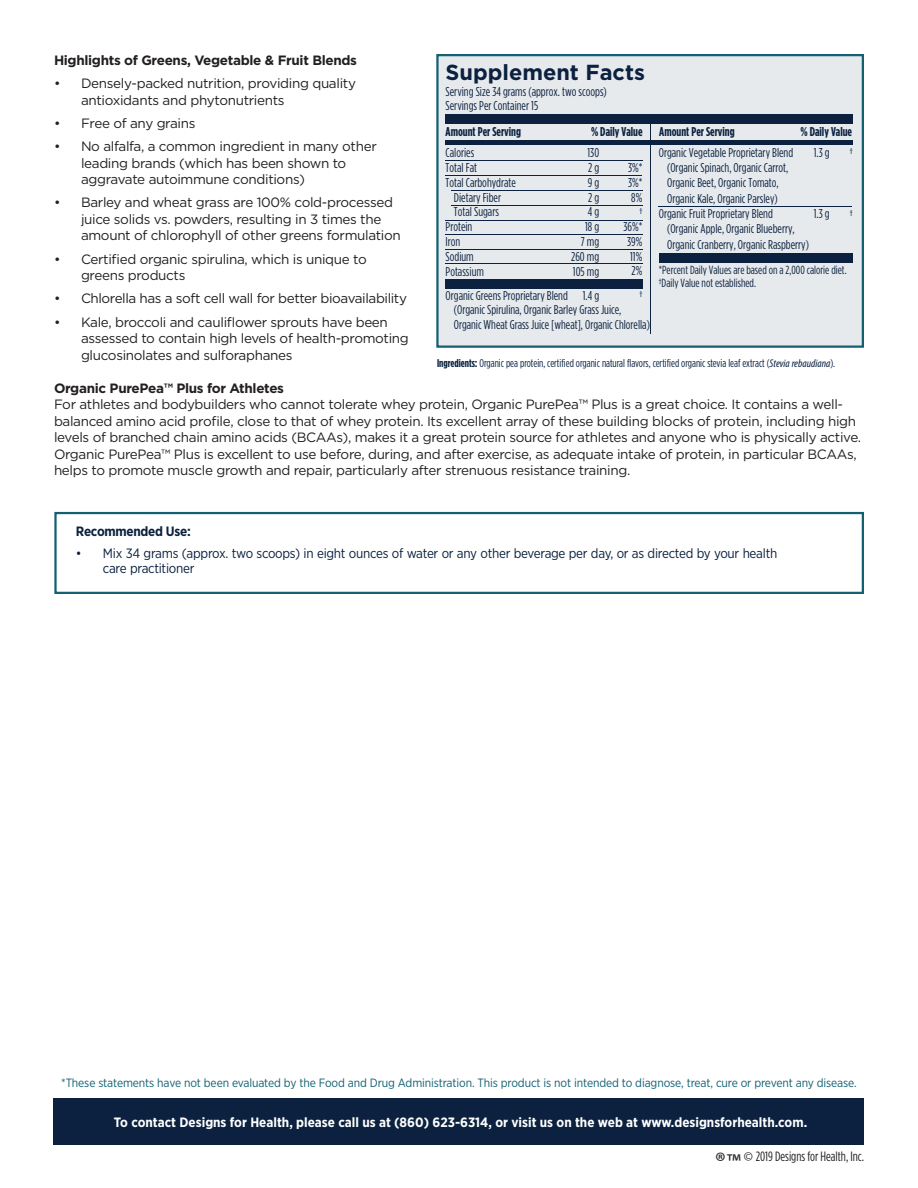
<style>
.page{position:relative;width:918px;height:1188px;background:#fff}
.page>*{position:absolute;margin:0;border:0;box-sizing:border-box;transform-origin:0 0}
.t1{font:700 21.75px "Gotham";color:#0b213f}
.t2{font:13.5px/16.5px "Gotham";letter-spacing:-.025em;color:#231f20}
.t3{font:13.5px/15px "Gotham Narrow";letter-spacing:-.02em;color:#0b213f}
.t4{font:700 13.5px "Gotham Narrow";color:#fff}
.t5{font:700 13.5px "Gotham";letter-spacing:-.025em;color:#231f20}
.t6{font:13.5px "Gotham Condensed";color:#231f20}
.t7{font:700 13.5px "Gotham Narrow";letter-spacing:-.02em;color:#0b213f}
.t8{font:12.75px/14.9px "Gotham Condensed";color:#0b213f}
.t9{font:700 12.75px "Gotham Condensed";color:#0b213f}
.t10{font:12px "Gotham Narrow";letter-spacing:-.01em;color:#136072}
.t11{font:11.85px/12.8px "Gotham Condensed";color:#0b213f}
.t12{font:11.25px "Gotham Condensed";color:#0b213f}
.s1{font-weight:700}
.s2{font-family:"Myriad Pro";font-style:italic;font-stretch:condensed}
.s3{font-family:"Myriad Pro";font-size:25.5px}
.s4{font-family:"Myriad Pro";font-size:23.25px}
.s5{font-family:"Myriad Pro"}
</style>
<div class="page">
<div style="left:54px;top:1098px;width:810px;height:47px;background:#0b213f"></div>
<div style="left:54px;top:512px;width:810px;height:82px;border:2px solid #136072"></div>
<div style="left:436px;top:54px;width:428px;height:294px;background:#e7eaed;border:2px solid #136072"></div>
<div style="left:446px;top:115px;width:407px;height:9px;background:#0b213f"></div>
<div style="left:446px;top:140px;width:407px;height:5px;background:#0b213f"></div>
<hr style="left:446px;top:160px;width:197px;height:1px;background:#0b213f">
<hr style="left:446px;top:220px;width:197px;height:1px;background:#0b213f">
<hr style="left:446px;top:234px;width:197px;height:1px;background:#0b213f">
<div style="left:446px;top:279px;width:197px;height:9px;background:#0b213f"></div>
<hr style="left:446px;top:175px;width:196px;height:1px;background:#0b213f">
<hr style="left:446px;top:249px;width:197px;height:1px;background:#0b213f">
<hr style="left:446px;top:264px;width:197px;height:1px;background:#0b213f">
<hr style="left:451px;top:190px;width:191px;height:1px;background:#0b213f">
<hr style="left:451px;top:205px;width:191px;height:1px;background:#0b213f">
<hr style="left:650px;top:119px;width:1px;height:214px;background:#0b213f">
<div style="left:660px;top:253px;width:193px;height:10px;background:#0b213f"></div>
<hr style="left:659px;top:206px;width:193px;height:1px;background:#0b213f">
<p class="t5" style="left:54px;top:51px;width:305px">Highlights of Greens, Vegetable &amp; Fruit Blends</p>
<p class="t2" style="left:81px;top:75px;width:276px;text-indent:-27px">• Densely-packed nutrition, providing quality antioxidants and phytonutrients</p>
<p class="t2" style="left:54px;top:114px;width:143px">• Free of any grains</p>
<p class="t2" style="left:81px;top:138px;width:297px;text-indent:-27px">• No alfalfa, a common ingredient in many other leading brands (which has been shown to aggravate autoimmune conditions)</p>
<p class="t2" style="left:81px;top:194px;width:321px;text-indent:-27px">• Barley and wheat grass are 100% cold-processed juice solids vs. powders, resulting in 3 times the amount of chlorophyll of other greens formulation</p>
<p class="t2" style="left:81px;top:250px;width:287px;text-indent:-27px">• Certified organic spirulina, which is unique to greens products</p>
<p class="t2" style="left:54px;top:290px;width:355px">• Chlorella has a soft cell wall for better bioavailability</p>
<p class="t2" style="left:81px;top:313px;width:329px;text-indent:-27px">• Kale, broccoli and cauliflower sprouts have been assessed to contain high levels of health-promoting glucosinolates and sulforaphanes</p>
<p class="t5" style="left:54px;top:379px;width:232px">Organic PurePea™ Plus for Athletes</p>
<p class="t2" style="left:54px;top:396px;width:809px">For athletes and bodybuilders who cannot tolerate whey protein, Organic PurePea™ Plus is a great choice. It contains a well&shy;balanced amino acid profile, close to that of whey protein. Its excellent array of these building blocks of protein, including high levels of branched chain amino acids (BCAAs), makes it a great protein source for athletes and anyone who is physically active.<br>Organic PurePea™ Plus is excellent to use before, during, and after exercise, as adequate intake of protein, in particular BCAAs, helps to promote muscle growth and repair, particularly after strenuous resistance training.</p>
<h1 class="t1" style="left:446px;top:58px;width:201px">Supplement Facts</h1>
<p class="t8" style="left:446px;top:84px;width:163px;line-height:14.4px">Serving Size 34 grams (approx. two scoops)<br>Servings Per Container 15</p>
<p class="t9" style="left:446px;top:124px;width:77px">Amount Per Serving</p>
<p class="t9" style="left:591px;top:124px;width:53px">% Daily Value</p>
<p class="t8" style="left:446px;top:145px;width:30px">Calories</p>
<p class="t8" style="left:446px;top:160px;width:33px">Total Fat</p>
<p class="t8" style="left:446px;top:175px;width:72px">Total Carbohydrate</p>
<p class="t8" style="left:454px;top:190px;width:49px">Dietary Fiber</p>
<p class="t8" style="left:454px;top:204px;width:47px">Total Sugars</p>
<p class="t8" style="left:446px;top:219px;width:28px">Protein</p>
<p class="t8" style="left:446px;top:234px;width:16px">Iron</p>
<p class="t8" style="left:446px;top:249px;width:30px">Sodium</p>
<p class="t8" style="left:446px;top:264px;width:40px">Potassium</p>
<p class="t8" style="left:454px;top:288px;width:198px;line-height:14.4px;text-indent:-8px">Organic Greens Proprietary Blend<br>(Organic Spirulina, Organic Barley Grass Juice,<br>Organic Wheat Grass Juice [wheat], Organic Chlorella)</p>
<p class="t9" style="left:659px;top:124px;width:77px">Amount Per Serving</p>
<p class="t9" style="left:800px;top:124px;width:53px">% Daily Value</p>
<p class="t8" style="left:659px;top:145px;width:136px">Organic Vegetable Proprietary Blend</p>
<p class="t8" style="left:667px;top:160px;width:123px">(Organic Spinach, Organic Carrot,</p>
<p class="t8" style="left:667px;top:175px;width:113px">Organic Beet, Organic Tomato,</p>
<p class="t8" style="left:667px;top:191px;width:112px">Organic Kale, Organic Parsley)</p>
<p class="t8" style="left:659px;top:206px;width:116px">Organic Fruit Proprietary Blend</p>
<p class="t8" style="left:667px;top:221px;width:129px">(Organic Apple, Organic Blueberry,</p>
<p class="t8" style="left:667px;top:237px;width:143px">Organic Cranberry, Organic Raspberry)</p>
<p class="t11" style="left:659px;top:263px;width:189px">*Percent Daily Values are based on a 2,000 calorie diet. †Daily Value not established.</p>
<p class="t8" style="left:850px;top:145px;width:4px">†</p>
<p class="t8" style="left:814px;top:145px;width:17px">1.3 g</p>
<p class="t8" style="left:571px;top:145px;width:30px;text-align:right">130<br>2 g<br>9 g<br>2 g<br>4 g<br>18 g<br>7 mg<br>260 mg<br>105 mg</p>
<p class="t8" style="left:583px;top:288px;width:18px">1.4 g</p>
<p class="t8" style="left:623px;top:160px;width:20px;text-align:right">3%*<br>3%*<br>8%<br>†<br>36%*<br>39%<br>11%<br>2%</p>
<p class="t8" style="left:639px;top:288px;width:4px">†</p>
<p class="t8" style="left:814px;top:206px;width:17px">1.3 g</p>
<p class="t8" style="left:850px;top:207px;width:4px">†</p>
<p class="t12" style="left:437px;top:357px;width:400px"><span class="s1">Ingredients:</span> Organic pea protein, certified organic natural flavors, certified organic stevia leaf extract (<span class="s2">Stevia rebaudiana</span>).</p>
<p class="t7" style="left:76px;top:523px;width:116px">Recommended Use:</p>
<p class="t3" style="left:103px;top:545px;width:676px;text-indent:-27px">• Mix 34 grams (approx. two scoops) in eight ounces of water or any other beverage per day, or as directed by your health care practitioner</p>
<p class="t10" style="left:61px;top:1075px;width:797px">*These statements have not been evaluated by the Food and Drug Administration. This product is not intended to diagnose, treat, cure or prevent any disease.</p>
<p class="t4" style="left:114px;top:1114px;width:695px">To contact Designs for Health, please call us at (860) 623-6314, or visit us on the web at www.designsforhealth.com.</p>
<p class="t6" style="left:715px;top:1149px;width:151px"><span class="s3">®</span><span class="s4">™</span> <span class="s5">©</span> 2019 Designs for Health, Inc.</p>
</div>
